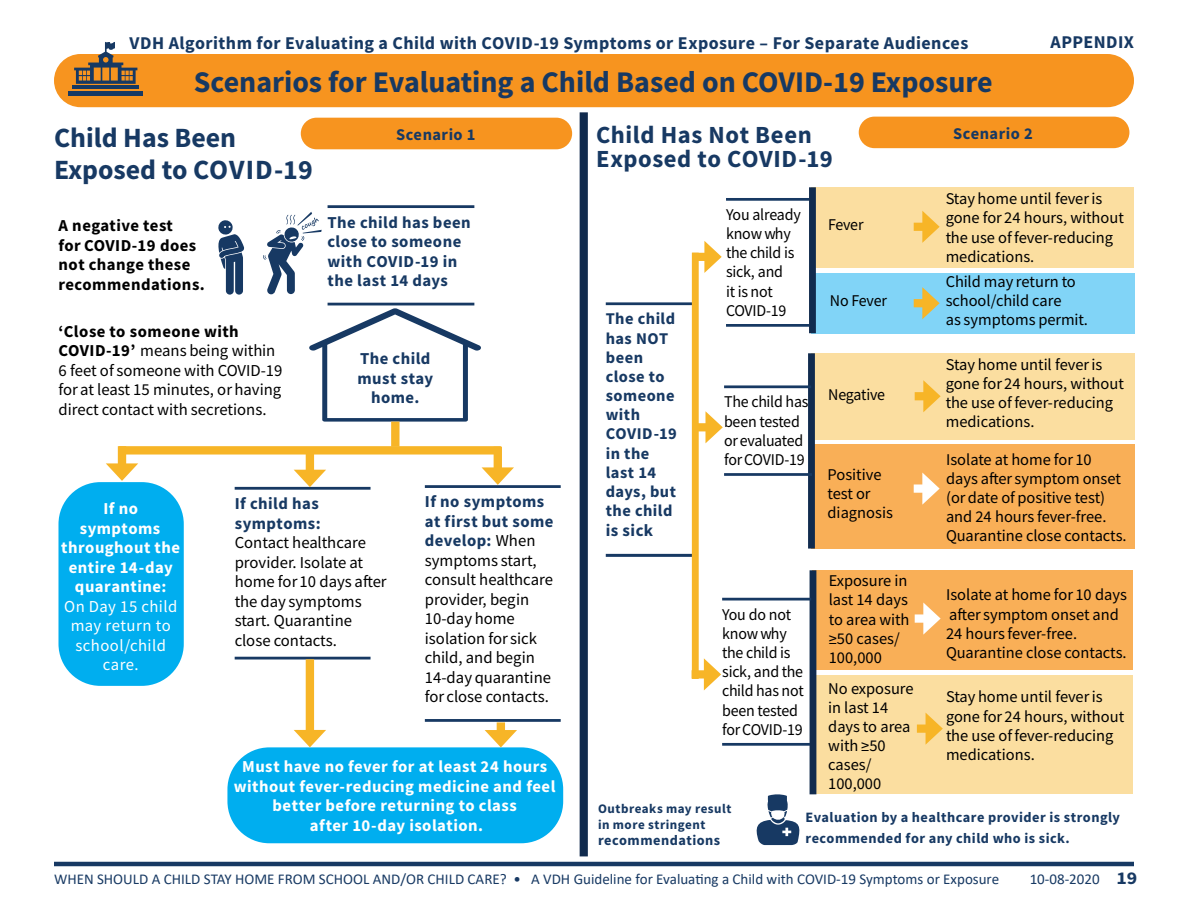
<style>
.page{position:relative;width:1188px;height:918px;background:#fff}
.page>*{position:absolute;margin:0;border:0;box-sizing:border-box;transform-origin:0 0}
.t1{font:700 30px "Source Sans Pro";color:#173963}
.t2{font:700 27.9px/31.8px "Source Sans Pro";color:#173963}
.t3{font:24.6px/24.6px "Source Sans Variable";letter-spacing:.065em;color:#173963}
.t4{font:18px "Source Sans Variable";letter-spacing:.07em;color:#173963}
.t5{font:16.95px "Source Sans Variable";letter-spacing:.075em;color:#173963}
.t6{font:16.65px/19.5px "Source Sans Variable";letter-spacing:.02em;color:#000}
.t7{font:16.65px/19.5px "Source Sans Variable";letter-spacing:.07em;color:#fff;text-align:center}
.t8{font:16.65px/19.5px "Source Sans Variable";letter-spacing:.08em;color:#173963}
.t9{font:16.65px/19.5px "Source Sans Variable";letter-spacing:.07em;color:#000}
.t10{font:16.5px/19.2px "Source Sans Variable";letter-spacing:.02em;color:#000}
.t11{font:16.5px/19.2px "Source Sans Variable";letter-spacing:.075em;color:#173963}
.t12{font:15px "Calibri";color:#173963}
.t13{font:14.4px/21px "Source Sans Variable";letter-spacing:.08em;color:#173963}
.t14{font:13.05px/15.3px "Source Sans Variable";letter-spacing:.085em;color:#173963}
.s1{color:#173963}
.s2{font-family:"Source Sans Variable";font-size:18px}
</style>
<div class="page">
<hr style="left:54px;top:862px;width:1080px;height:4px;background:#173963">
<div style="left:54px;top:54px;width:1080px;height:53px;background:#f7941f;border-radius:27px"></div>
<hr style="left:69px;top:91px;width:74px;height:4px;background:#173963">
<hr style="left:72px;top:86px;width:67px;height:3px;background:#173963">
<svg style="left:74px;top:42px;width:63px;height:42px"></svg>
<hr style="left:328px;top:205px;width:146px;height:3px;background:#173963">
<hr style="left:328px;top:303px;width:146px;height:2px;background:#173963">
<hr style="left:235px;top:487px;width:136px;height:3px;background:#173963">
<hr style="left:235px;top:657px;width:136px;height:3px;background:#173963">
<hr style="left:425px;top:485px;width:136px;height:3px;background:#173963">
<hr style="left:425px;top:719px;width:136px;height:3px;background:#173963">
<div style="left:58px;top:482px;width:126px;height:204px;background:#00aeef;border-radius:42px"></div>
<div style="left:227px;top:747px;width:336px;height:96px;background:#00aeef;border-radius:42px"></div>
<svg style="left:309px;top:308px;width:172px;height:114px"></svg>
<svg style="left:218px;top:220px;width:26px;height:75px"></svg>
<svg style="left:263px;top:212px;width:59px;height:82px"></svg>
<div style="left:391px;top:422px;width:9px;height:25px;background:#f7b527"></div>
<div style="left:306px;top:449px;width:8px;height:28px;background:#f7b527"></div>
<svg style="left:294px;top:470px;width:32px;height:17px"></svg>
<div style="left:306px;top:659px;width:8px;height:78px;background:#f7b527"></div>
<svg style="left:294px;top:730px;width:32px;height:17px"></svg>
<div style="left:494px;top:447px;width:8px;height:27px;background:#f7b527"></div>
<svg style="left:482px;top:467px;width:32px;height:18px"></svg>
<div style="left:497px;top:722px;width:8px;height:15px;background:#f7b527"></div>
<svg style="left:485px;top:730px;width:32px;height:17px"></svg>
<div style="left:118px;top:446px;width:8px;height:24px;background:#f7b527"></div>
<svg style="left:106px;top:463px;width:32px;height:18px"></svg>
<div style="left:119px;top:446px;width:382px;height:9px;background:#f7b527"></div>
<div style="left:301px;top:118px;width:271px;height:31px;background:#f7941f;border-radius:16px"></div>
<div style="left:580px;top:112px;width:8px;height:744px;background:#112b4e"></div>
<div style="left:811px;top:187px;width:323px;height:81px;background:#fbdea0"></div>
<div style="left:811px;top:353px;width:324px;height:87px;background:#fbdea0"></div>
<div style="left:812px;top:675px;width:321px;height:119px;background:#fbdea0"></div>
<div style="left:811px;top:273px;width:324px;height:60px;background:#81d4f7"></div>
<div style="left:811px;top:444px;width:324px;height:105px;background:#f9af57"></div>
<div style="left:812px;top:570px;width:321px;height:100px;background:#f9af57"></div>
<hr style="left:606px;top:302px;width:86px;height:3px;background:#173963">
<hr style="left:606px;top:554px;width:90px;height:3px;background:#173963">
<hr style="left:726px;top:198px;width:83px;height:3px;background:#173963">
<hr style="left:726px;top:324px;width:83px;height:3px;background:#173963">
<div style="left:692px;top:253px;width:7px;height:426px;background:#f7b527"></div>
<div style="left:809px;top:187px;width:7px;height:146px;background:#112b4e"></div>
<div style="left:808px;top:353px;width:7px;height:196px;background:#112b4e"></div>
<div style="left:810px;top:570px;width:6px;height:224px;background:#112b4e"></div>
<div style="left:914px;top:484px;width:15px;height:9px;background:#fff"></div>
<svg style="left:922px;top:473px;width:18px;height:32px"></svg>
<div style="left:915px;top:614px;width:15px;height:9px;background:#fff"></div>
<svg style="left:923px;top:603px;width:18px;height:32px"></svg>
<div style="left:915px;top:392px;width:15px;height:8px;background:#f7b527"></div>
<svg style="left:923px;top:380px;width:18px;height:32px"></svg>
<div style="left:917px;top:725px;width:15px;height:8px;background:#f7b527"></div>
<svg style="left:926px;top:713px;width:17px;height:31px"></svg>
<div style="left:914px;top:299px;width:15px;height:8px;background:#f7b527"></div>
<svg style="left:922px;top:287px;width:18px;height:32px"></svg>
<div style="left:914px;top:223px;width:15px;height:8px;background:#f7b527"></div>
<svg style="left:922px;top:211px;width:18px;height:32px"></svg>
<div style="left:692px;top:253px;width:19px;height:8px;background:#f7b527"></div>
<svg style="left:704px;top:241px;width:18px;height:32px"></svg>
<div style="left:693px;top:423px;width:19px;height:8px;background:#f7b527"></div>
<svg style="left:706px;top:412px;width:17px;height:31px"></svg>
<div style="left:692px;top:670px;width:19px;height:9px;background:#f7b527"></div>
<svg style="left:704px;top:658px;width:17px;height:32px"></svg>
<hr style="left:724px;top:385px;width:87px;height:3px;background:#173963">
<hr style="left:724px;top:473px;width:88px;height:3px;background:#173963">
<hr style="left:722px;top:598px;width:89px;height:3px;background:#173963">
<hr style="left:722px;top:743px;width:88px;height:3px;background:#173963">
<div style="left:859px;top:117px;width:270px;height:31px;background:#f7941f;border-radius:16px"></div>
<svg style="left:756px;top:794px;width:44px;height:51px"></svg>
<p class="t4" style="left:130px;top:32px;width:839px">VDH Algorithm for Evaluating a Child with COVID-19 Symptoms or Exposure – For Separate Audiences</p>
<h1 class="t1" style="left:194px;top:62px;width:800px">Scenarios for Evaluating a Child Based on COVID-19 Exposure</h1>
<h2 class="t2" style="left:54px;top:122px;width:260px">Child Has Been<br>Exposed to COVID-19</h2>
<p class="t11" style="left:396px;top:125px;width:80px">Scenario 1</p>
<h3 class="t3" style="left:596px;top:122px;width:237px">Child Has Not Been<br>Exposed to COVID-19</h3>
<p class="t11" style="left:953px;top:124px;width:80px">Scenario 2</p>
<p class="t4" style="left:1051px;top:31px;width:83px">APPENDIX</p>
<p class="t9" style="left:59px;top:216px;width:146px">A negative test<br>for COVID-19 does not change these recommendations.</p>
<p class="t6" style="left:59px;top:322px;width:225px">‘Close to someone with<br>COVID-19’ means being within<br>6 feet of someone with COVID-19 for at least 15 minutes, or having direct contact with secretions.</p>
<p class="t8" style="left:328px;top:212px;width:144px">The child has been close to someone with COVID-19 in the last 14 days</p>
<p class="t8" style="left:357px;top:349px;width:76px;text-align:center">The child must stay home.</p>
<p class="t7" style="left:61px;top:499px;width:120px">If no symptoms throughout the entire 14-day quarantine:<br>On Day 15 child may return to school/child care.</p>
<p class="t8" style="left:235px;top:494px;width:86px">If child has symptoms:</p>
<p class="t6" style="left:235px;top:533px;width:153px">Contact healthcare provider. Isolate at home for 10 days after the day symptoms start. Quarantine close contacts.</p>
<p class="t6" style="left:425px;top:492px;width:130px"><span class="s1">If no symptoms at first but some develop:</span> When symptoms start, consult healthcare provider, begin<br>10-day home isolation for sick child, and begin<br>14-day quarantine for close contacts.</p>
<p class="t7" style="left:234px;top:757px;width:322px">Must have no fever for at least 24 hours without fever-reducing medicine and feel better before returning to class<br>after 10-day isolation.</p>
<p class="t11" style="left:606px;top:309px;width:72px">The child has NOT been close to someone with<br>COVID-19 in the last 14 days, but the child</p>
<p class="t5" style="left:606px;top:520px;width:47px">is sick</p>
<p class="t10" style="left:726px;top:205px;width:76px">You already know why the child is sick, and<br>it is not<br>COVID-19</p>
<p class="t10" style="left:828px;top:215px;width:36px">Fever</p>
<p class="t10" style="left:830px;top:291px;width:58px">No Fever</p>
<p class="t10" style="left:724px;top:392px;width:86px">The child has been tested or evaluated for COVID-19</p>
<p class="t10" style="left:828px;top:385px;width:58px">Negative</p>
<p class="t10" style="left:828px;top:465px;width:67px">Positive test or diagnosis</p>
<p class="t10" style="left:722px;top:605px;width:83px">You do not know why the child is sick, and the child has not been tested for COVID-19</p>
<p class="t10" style="left:829px;top:571px;width:82px">Exposure in last 14 days to area with ≥50 cases/<br>100,000</p>
<p class="t10" style="left:828px;top:679px;width:87px">No exposure in last 14 days to area with ≥50 cases/<br>100,000</p>
<p class="t10" style="left:946px;top:189px;width:179px">Stay home until fever is gone for 24 hours, without the use of fever-reducing medications.</p>
<p class="t10" style="left:946px;top:272px;width:143px">Child may return to school/child care<br>as symptoms permit.</p>
<p class="t10" style="left:946px;top:355px;width:179px">Stay home until fever is gone for 24 hours, without the use of fever-reducing medications.</p>
<p class="t10" style="left:946px;top:450px;width:181px">Isolate at home for 10 days after symptom onset (or date of positive test) and 24 hours fever-free.<br>Quarantine close contacts.</p>
<p class="t10" style="left:946px;top:585px;width:182px">Isolate at home for 10 days after symptom onset and<br>24 hours fever-free.<br>Quarantine close contacts.</p>
<p class="t10" style="left:946px;top:687px;width:179px">Stay home until fever is gone for 24 hours, without the use of fever-reducing medications.</p>
<p class="t14" style="left:598px;top:801px;width:134px">Outbreaks may result in more stringent</p>
<p class="t13" style="left:598px;top:830px;width:123px">recommendations</p>
<p class="t13" style="left:806px;top:807px;width:315px">Evaluation by a healthcare provider is strongly recommended for any child who is sick.</p>
<p class="t12" style="left:54px;top:868px;width:947px">WHEN SHOULD A CHILD STAY HOME FROM SCHOOL AND/OR CHILD CARE? • A VDH Guideline for Evaluating a Child with COVID-19 Symptoms or Exposure</p>
<p class="t12" style="left:1030px;top:868px;width:108px">10-08-2020 <span class="s2">19</span></p>
</div>
